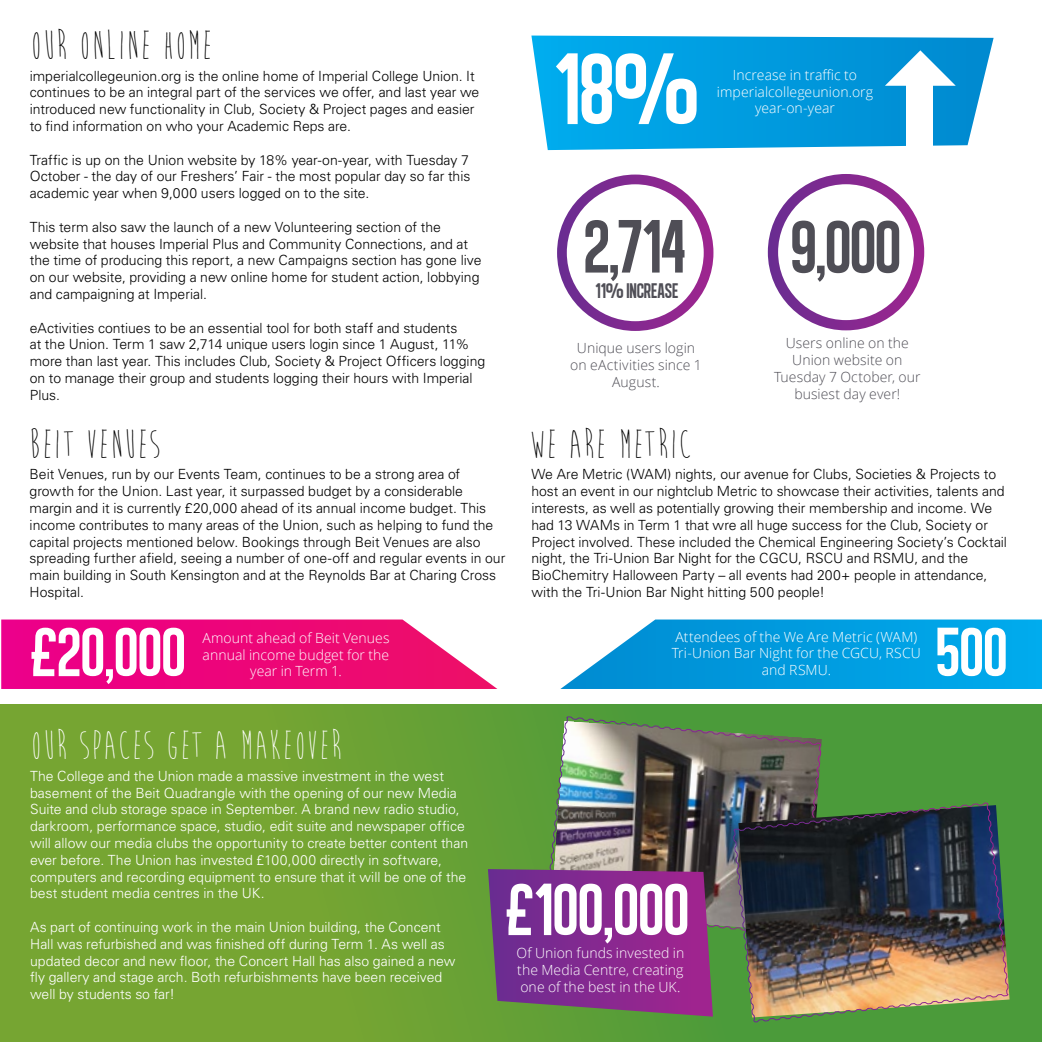
<style>
.page{position:relative;width:1042px;height:1042px;background:#fff}
.page>*{position:absolute;margin:0;border:0;box-sizing:border-box;transform-origin:0 0}
.t1{font:103.42px "Algre Sans NC";color:#fff}
.t2{font:76.83px "Algre Sans NC";letter-spacing:-.02em;color:#4f4e56}
.t3{font:75.25px "Algre Sans NC";letter-spacing:-.01em;color:#fff}
.t4{font:70.88px "Algre Sans NC";letter-spacing:-.01em;color:#fff}
.t5{font:42px "Brain Flower";letter-spacing:-.005em;color:#000}
.t6{font:42px "Brain Flower";letter-spacing:-.005em;color:#fff}
.t7{font:21.53px "Algre Sans NC";letter-spacing:-.01em;color:#4f4e56}
.t8{font:300 14px/16.8px "Univers LT";color:#000}
.t9{font:300 14px/16.8px "Univers LT";color:#fff}
.t10{font:300 14px/16.8px "Open Sans";letter-spacing:.005em;color:#fff;text-align:center}
.t11{font:300 14px/16.8px "Open Sans";letter-spacing:.005em;color:#4f4e56;text-align:center}
</style>
<div class="page">
<div style="left:0;top:704px;width:1042px;height:338px;background:linear-gradient(to right,#7fa731,#42993c)"></div>
<div style="left:557px;top:175px;width:156px;height:156px;border:10px solid #fff;border-radius:50%"></div>
<img style="left:545px;top:715px;width:277px;height:222px">
<img style="left:732px;top:802px;width:277px;height:220px">
<div style="left:768px;top:174px;width:156px;height:156px;border:10px solid #fff;border-radius:50%"></div>
<svg style="left:531px;top:36px;width:462px;height:114px;background:#13a3e2"></svg>
<svg style="left:885px;top:50px;width:71px;height:36px"></svg>
<div style="left:906px;top:81px;width:27px;height:88px;background:#fff"></div>
<svg style="left:1px;top:619px;width:496px;height:70px;background:#ee1d87"></svg>
<svg style="left:560px;top:619px;width:482px;height:70px;background:#1ba7e3"></svg>
<svg style="left:488px;top:869px;width:225px;height:147px;background:#823287"></svg>
<h3 class="t5" style="left:30px;top:24px;width:185px">OUR ONLINE HOME</h3>
<p class="t8" style="left:30px;top:67px;width:451px">imperialcollegeunion.org is the online home of Imperial College Union. It continues to be an integral part of the services we offer, and last year we introduced new functionality in Club, Society &amp; Project pages and easier to find information on who your Academic Reps are.</p>
<p class="t8" style="left:30px;top:151px;width:442px;text-align:justify">Traffic is up on the Union website by 18% year-on-year, with Tuesday 7<br>October - the day of our Freshers’ Fair - the most popular day so far this academic year when 9,000 users logged on to the site.</p>
<p class="t8" style="left:30px;top:218px;width:453px">This term also saw the launch of a new Volunteering section of the website that houses Imperial Plus and Community Connections, and at the time of producing this report, a new Campaigns section has gone live on our website, providing a new online home for student action, lobbying and campaigning at Imperial.</p>
<p class="t8" style="left:30px;top:319px;width:457px">eActivities contiues to be an essential tool for both staff and students<br>at the Union. Term 1 saw 2,714 unique users login since 1 August, 11% more than last year. This includes Club, Society &amp; Project Officers logging on to manage their group and students logging their hours with Imperial Plus.</p>
<h3 class="t5" style="left:30px;top:423px;width:133px">BEIT VENUES</h3>
<h1 class="t1" style="left:553px;top:33px;width:147px">18%</h1>
<p class="t10" style="left:717px;top:66px;width:158px">Increase in traffic to imperialcollegeunion.org year-on-year</p>
<h2 class="t2" style="left:583px;top:205px;width:104px">2,714</h2>
<h3 class="t7" style="left:595px;top:279px;width:85px">11% INCREASE</h3>
<p class="t11" style="left:570px;top:339px;width:133px">Unique users login on eActivities since 1<br>August.</p>
<h3 class="t5" style="left:529px;top:423px;width:164px">WE ARE METRIC</h3>
<h2 class="t2" style="left:790px;top:206px;width:112px">9,000</h2>
<p class="t11" style="left:774px;top:334px;width:148px">Users online on the<br>Union website on<br>Tuesday 7 October, our busiest day ever!</p>
<p class="t8" style="left:30px;top:466px;width:477px">Beit Venues, run by our Events Team, continues to be a strong area of growth for the Union. Last year, it surpassed budget by a considerable margin and it is currently £20,000 ahead of its annual income budget. This income contributes to many areas of the Union, such as helping to fund the capital projects mentioned below. Bookings through Beit Venues are also spreading further afield, seeing a number of one-off and regular events in our main building in South Kensington and at the Reynolds Bar at Charing Cross Hospital.</p>
<p class="t8" style="left:531px;top:466px;width:477px">We Are Metric (WAM) nights, our avenue for Clubs, Societies &amp; Projects to host an event in our nightclub Metric to showcase their activities, talents and interests, as well as potentially growing their membership and income. We had 13 WAMs in Term 1 that wre all huge success for the Club, Society or Project involved. These included the Chemical Engineering Society’s Cocktail night, the Tri-Union Bar Night for the CGCU, RSCU and RSMU, and the BioChemitry Halloween Party – all events had 200+ people in attendance, with the Tri-Union Bar Night hitting 500 people!</p>
<h3 class="t4" style="left:30px;top:614px;width:157px">£20,000</h3>
<p class="t10" style="left:202px;top:629px;width:189px;text-align:left">Amount ahead of Beit Venues annual income budget for the</p>
<p class="t10" style="left:250px;top:662px;width:93px">year in Term 1.</p>
<h3 class="t6" style="left:30px;top:724px;width:315px">OUR SPACES GET A MAKEOVER</h3>
<p class="t9" style="left:30px;top:767px;width:439px">The College and the Union made a massive investment in the west basement of the Beit Quadrangle with the opening of our new Media Suite and club storage space in September. A brand new radio studio, darkroom, performance space, studio, edit suite and newspaper office will allow our media clubs the opportunity to create better content than ever before. The Union has invested £100,000 directly in software, computers and recording equipment to ensure that it will be one of the best student media centres in the UK.</p>
<p class="t9" style="left:30px;top:918px;width:427px">As part of continuing work in the main Union building, the Concent Hall was refurbished and was finished off during Term 1. As well as updated decor and new floor, the Concert Hall has also gained a new fly gallery and stage arch. Both refurbishments have been received well by students so far!</p>
<p class="t10" style="left:672px;top:628px;width:251px">Attendees of the We Are Metric (WAM)<br>Tri-Union Bar Night for the CGCU, RSCU and RSMU.</p>
<h3 class="t4" style="left:936px;top:614px;width:73px">500</h3>
<h3 class="t3" style="left:505px;top:869px;width:186px">£100,000</h3>
<p class="t10" style="left:516px;top:944px;width:169px;text-align:justify">Of Union funds invested in the Media Centre, creating one of the best in the UK.</p>
</div>
